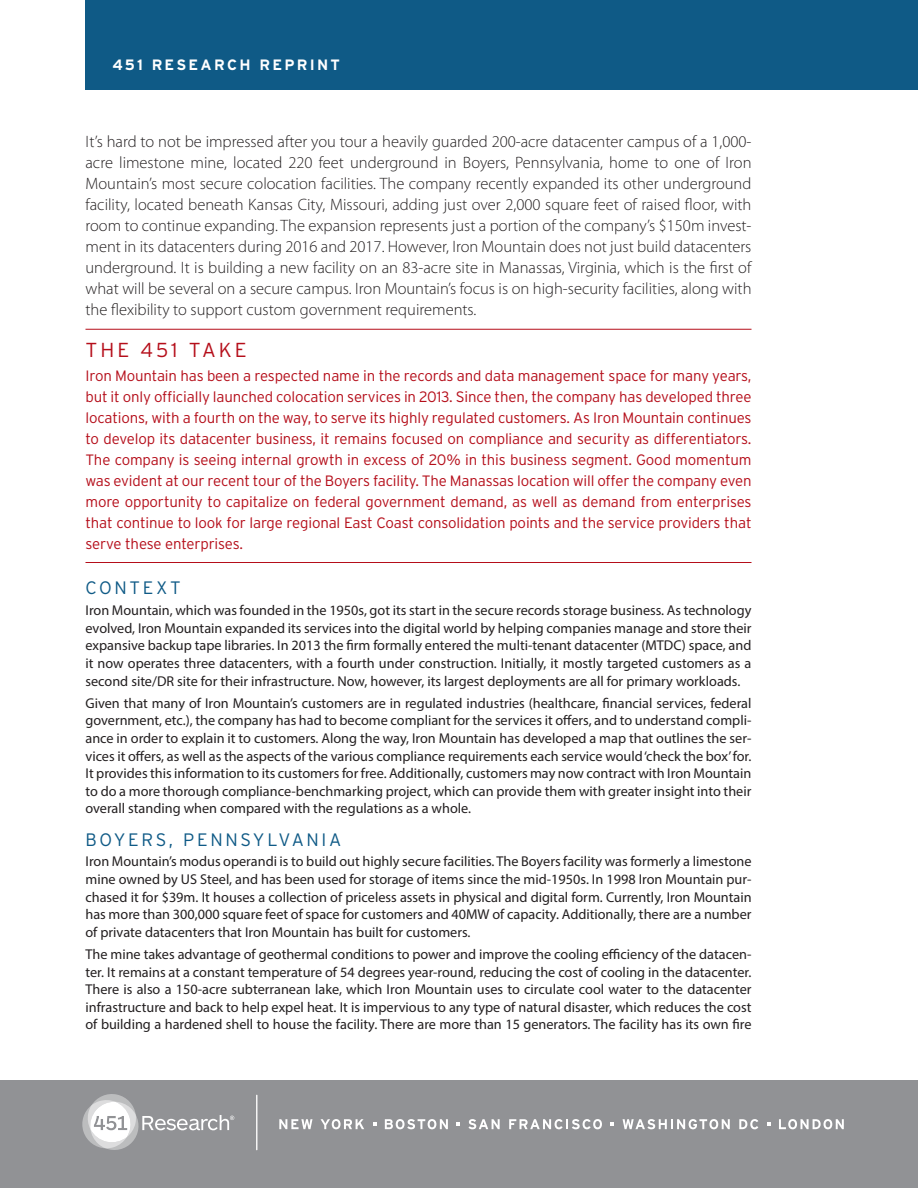
<style>
.page{position:relative;width:918px;height:1188px;background:#fff}
.page>*{position:absolute;margin:0;border:0;box-sizing:border-box;transform-origin:0 0}
._451_Take_Header{font:300 20.25px "Interstate";letter-spacing:.15em;color:#b50e1a}
.Hed_30_Shorter{font:300 18px "Interstate";letter-spacing:.15em;color:#0f5a86}
.Intro_Body{font:300 16.5px/21px "Myriad Pro";color:#231f20;text-align:justify}
._451_Take_Body{font:300 15px/21px "Interstate";letter-spacing:-.01em;color:#b50e1a;text-align:justify}
.Header{font:700 15px "Interstate";letter-spacing:.15em;color:#fff}
.Myriad_Body{font:14.25px/17.7px "Myriad Pro";color:#231f20;text-align:justify}
</style>
<div class="page">
<hr style="left:86px;top:329px;width:666px;height:1px;background:#b50e1a">
<hr style="left:86px;top:562px;width:666px;height:1px;background:#b50e1a">
<div style="left:0;top:1080px;width:918px;height:108px;background:#919295"></div>
<hr style="left:256px;top:1095px;width:1px;height:55px;background:#fff">
<svg style="left:82px;top:1094px;width:152px;height:56px"></svg>
<svg style="left:279px;top:1119px;width:34px;height:10px"></svg>
<svg style="left:321px;top:1119px;width:43px;height:10px"></svg>
<svg style="left:385px;top:1119px;width:63px;height:10px"></svg>
<svg style="left:468px;top:1119px;width:32px;height:10px"></svg>
<svg style="left:509px;top:1119px;width:93px;height:10px"></svg>
<svg style="left:623px;top:1119px;width:107px;height:10px"></svg>
<svg style="left:739px;top:1119px;width:19px;height:10px"></svg>
<svg style="left:779px;top:1119px;width:65px;height:10px"></svg>
<svg style="left:373px;top:1122px;width:3px;height:4px"></svg>
<svg style="left:456px;top:1122px;width:4px;height:4px"></svg>
<svg style="left:611px;top:1122px;width:3px;height:4px"></svg>
<svg style="left:767px;top:1122px;width:3px;height:4px"></svg>
<div style="left:86px;top:0;width:832px;height:90px;background:#0f5a86"></div>
<p class="Header" style="left:112px;top:55px;width:229px">451 RESEARCH REPRINT</p>
<p class="Intro_Body" style="left:86px;top:131px;width:668px">It’s hard to not be impressed after you tour a heavily guarded 200-acre datacenter campus of a 1,000- acre limestone mine, located 220 feet underground in Boyers, Pennsylvania, home to one of Iron Mountain’s most secure colocation facilities. The company recently expanded its other underground facility, located beneath Kansas City, Missouri, adding just over 2,000 square feet of raised floor, with room to continue expanding. The expansion represents just a portion of the company’s $150m invest&shy;ment in its datacenters during 2016 and 2017. However, Iron Mountain does not just build datacenters underground. It is building a new facility on an 83-acre site in Manassas, Virginia, which is the first of what will be several on a secure campus. Iron Mountain’s focus is on high-security facilities, along with the flexibility to support custom government requirements.</p>
<p class="_451_Take_Header" style="left:86px;top:337px;width:163px">THE 451 TAKE</p>
<p class="_451_Take_Body" style="left:86px;top:365px;width:668px">Iron Mountain has been a respected name in the records and data management space for many years, but it only officially launched colocation services in 2013. Since then, the company has developed three locations, with a fourth on the way, to serve its highly regulated customers. As Iron Mountain continues to develop its datacenter business, it remains focused on compliance and security as differentiators.<br>The company is seeing internal growth in excess of 20% in this business segment. Good momentum was evident at our recent tour of the Boyers facility. The Manassas location will offer the company even more opportunity to capitalize on federal government demand, as well as demand from enterprises that continue to look for large regional East Coast consolidation points and the service providers that serve these enterprises.</p>
<p class="Hed_30_Shorter" style="left:86px;top:577px;width:97px">CONTEXT</p>
<p class="Myriad_Body" style="left:86px;top:601px;width:668px">Iron Mountain, which was founded in the 1950s, got its start in the secure records storage business. As technology evolved, Iron Mountain expanded its services into the digital world by helping companies manage and store their expansive backup tape libraries. In 2013 the firm formally entered the multi-tenant datacenter (MTDC) space, and it now operates three datacenters, with a fourth under construction. Initially, it mostly targeted customers as a second site/DR site for their infrastructure. Now, however, its largest deployments are all for primary workloads.</p>
<p class="Myriad_Body" style="left:86px;top:694px;width:668px">Given that many of Iron Mountain’s customers are in regulated industries (healthcare, financial services, federal government, etc.), the company has had to become compliant for the services it offers, and to understand compli&shy;ance in order to explain it to customers. Along the way, Iron Mountain has developed a map that outlines the ser&shy;vices it offers, as well as the aspects of the various compliance requirements each service would ‘check the box’ for.<br>It provides this information to its customers for free. Additionally, customers may now contract with Iron Mountain to do a more thorough compliance-benchmarking project, which can provide them with greater insight into their overall standing when compared with the regulations as a whole.</p>
<p class="Hed_30_Shorter" style="left:86px;top:828px;width:257px">BOYERS, PENNSYLVANIA</p>
<p class="Myriad_Body" style="left:86px;top:852px;width:668px">Iron Mountain’s modus operandi is to build out highly secure facilities. The Boyers facility was formerly a limestone mine owned by US Steel, and has been used for storage of items since the mid-1950s. In 1998 Iron Mountain pur&shy;chased it for $39m. It houses a collection of priceless assets in physical and digital form. Currently, Iron Mountain has more than 300,000 square feet of space for customers and 40MW of capacity. Additionally, there are a number of private datacenters that Iron Mountain has built for customers.</p>
<p class="Myriad_Body" style="left:86px;top:945px;width:668px">The mine takes advantage of geothermal conditions to power and improve the cooling efficiency of the datacen&shy;ter. It remains at a constant temperature of 54 degrees year-round, reducing the cost of cooling in the datacenter.<br>There is also a 150-acre subterranean lake, which Iron Mountain uses to circulate cool water to the datacenter infrastructure and back to help expel heat. It is impervious to any type of natural disaster, which reduces the cost of building a hardened shell to house the facility. There are more than 15 generators. The facility has its own fire</p>
</div>
